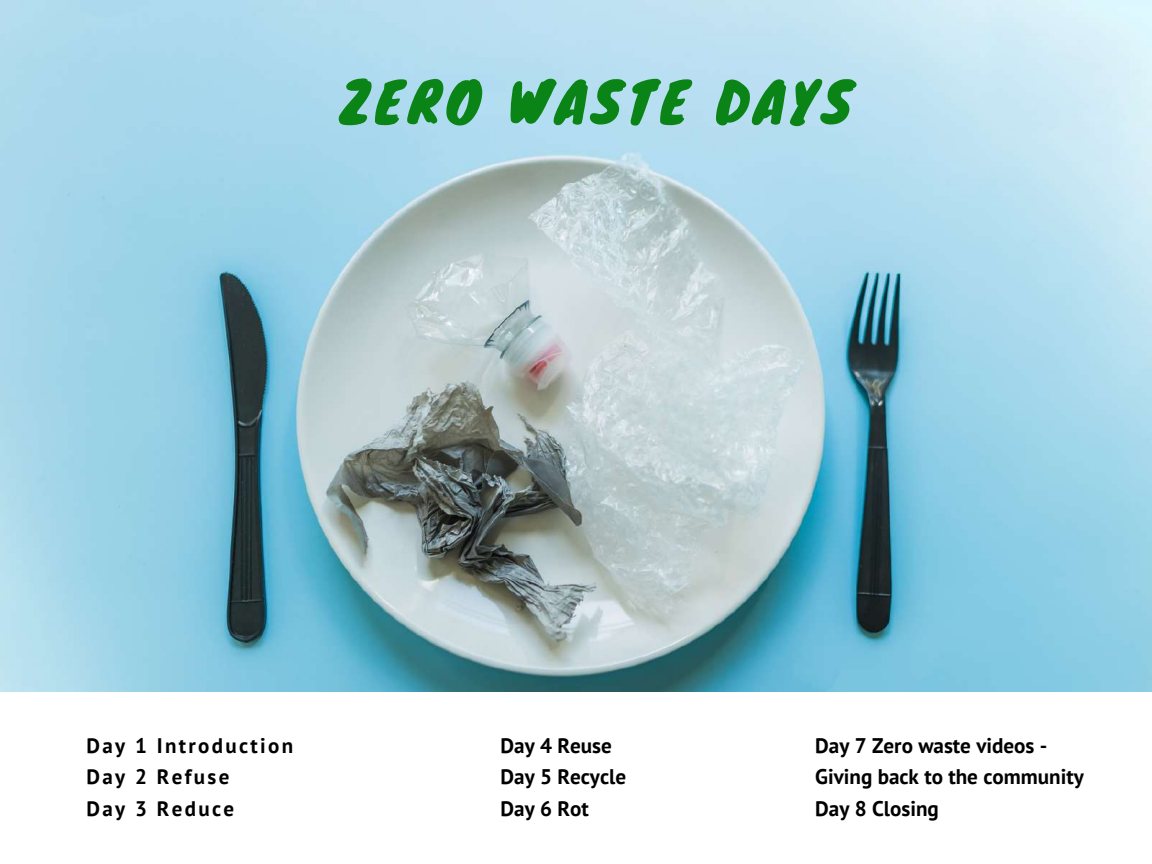
<style>
.page{position:relative;width:1152px;height:864px;background:#fff}
.page>*{position:absolute;margin:0;border:0;box-sizing:border-box;transform-origin:0 0}
.t1{font:54.3px "Knewave";letter-spacing:.1em;color:#0a8317}
.t2{font:700 21.15px/31.5px "PT Sans";color:#000}
.t3{font:700 21px/31.5px "PT Sans";letter-spacing:.11em;color:#000}
</style>
<div class="page">
<img style="left:0;top:0;width:1152px;height:692px">
<h1 class="t1" style="left:339px;top:58px;width:515px">ZERO WASTE DAYS</h1>
<p class="t3" style="left:87px;top:729px;width:208px">Day 1 Introduction<br>Day 2 Refuse<br>Day 3 Reduce</p>
<p class="t2" style="left:501px;top:729px;width:127px">Day 4 Reuse<br>Day 5 Recycle<br>Day 6 Rot</p>
<p class="t2" style="left:815px;top:729px;width:270px">Day 7 Zero waste videos -<br>Giving back to the community<br>Day 8 Closing</p>
</div>
